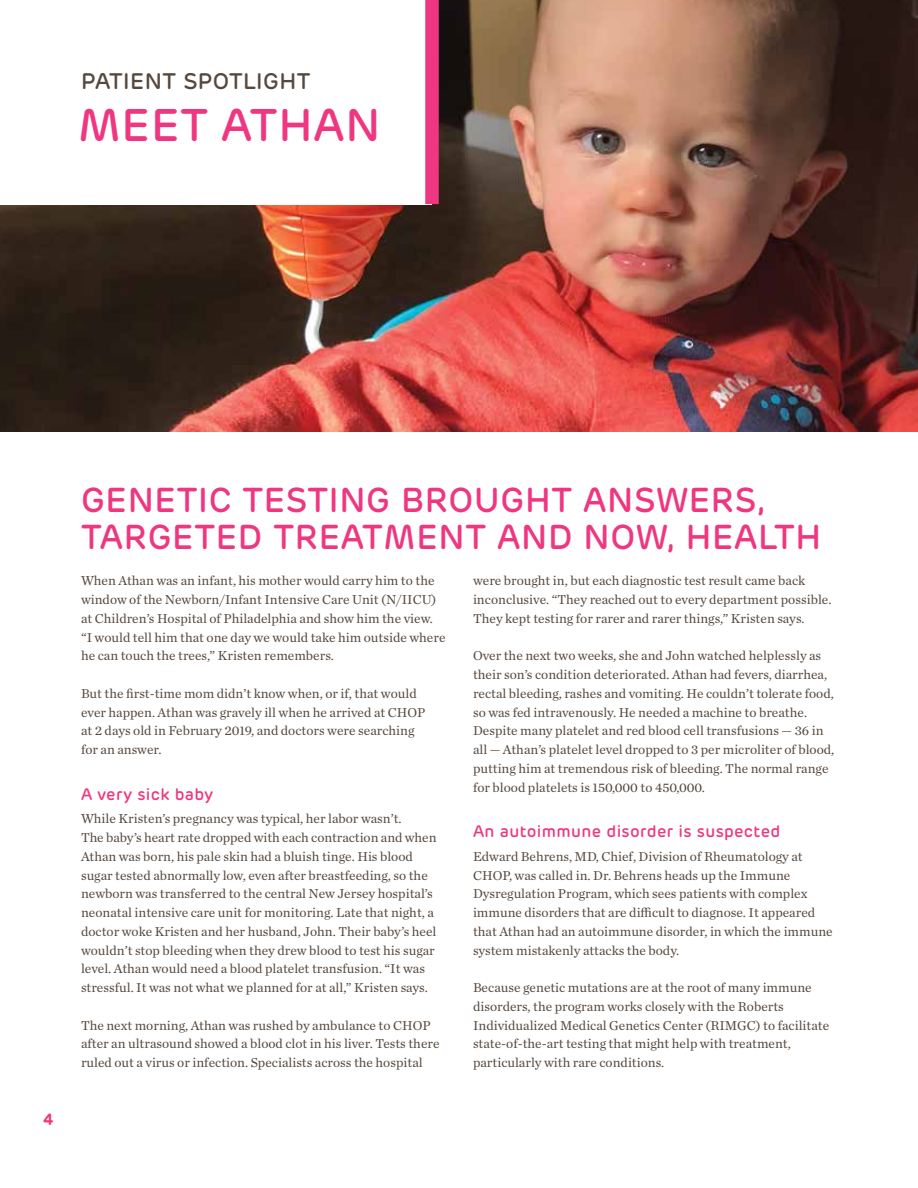
<style>
.page{position:relative;width:918px;height:1188px;background:#fff}
.page>*{position:absolute;margin:0;border:0;box-sizing:border-box;transform-origin:0 0}
.t1{font:500 45.6px "Rubrik";letter-spacing:.02em;color:#ee3780}
.t2{font:500 34.5px/37.5px "Rubrik";letter-spacing:.02em;color:#ee3780}
.t3{font:500 22.5px "Rubrik";letter-spacing:.02em;color:#56483d}
.t4{font:500 16.5px "Rubrik";letter-spacing:.02em;color:#ee3780}
.t5{font:600 16.5px "Rubrik";color:#ee3780}
.t6{font:13.5px/18.8px "Chronicle Text G1";color:#56483d}
</style>
<div class="page">
<img style="left:0;top:0;width:918px;height:432px">
<div style="left:0;top:0;width:432px;height:204px;background:#fff"></div>
<div style="left:425px;top:0;width:14px;height:204px;background:#ee3780"></div>
<h3 class="t3" style="left:81px;top:67px;width:231px">PATIENT SPOTLIGHT</h3>
<h1 class="t1" style="left:78px;top:96px;width:304px">MEET ATHAN</h1>
<p class="t5" style="left:43px;top:1108px;width:13px">4</p>
<h2 class="t2" style="left:81px;top:481px;width:742px">GENETIC TESTING BROUGHT ANSWERS,<br>TARGETED TREATMENT AND NOW, HEALTH</h2>
<p class="t6" style="left:81px;top:571px;width:366px">When Athan was an infant, his mother would carry him to the window of the Newborn/Infant Intensive Care Unit (N/IICU) at Children’s Hospital of Philadelphia and show him the view. “I would tell him that one day we would take him outside where he can touch the trees,” Kristen remembers.</p>
<p class="t6" style="left:81px;top:683px;width:346px">But the first-time mom didn’t know when, or if, that would ever happen. Athan was gravely ill when he arrived at CHOP at 2 days old in February 2019, and doctors were searching for an answer.</p>
<p class="t4" style="left:81px;top:783px;width:134px">A very sick baby</p>
<p class="t6" style="left:81px;top:809px;width:357px">While Kristen’s pregnancy was typical, her labor wasn’t.<br>The baby’s heart rate dropped with each contraction and when Athan was born, his pale skin had a bluish tinge. His blood sugar tested abnormally low, even after breastfeeding, so the newborn was transferred to the central New Jersey hospital’s neonatal intensive care unit for monitoring. Late that night, a doctor woke Kristen and her husband, John. Their baby’s heel wouldn’t stop bleeding when they drew blood to test his sugar level. Athan would need a blood platelet transfusion. “It was stressful. It was not what we planned for at all,” Kristen says.</p>
<p class="t6" style="left:81px;top:1015px;width:360px">The next morning, Athan was rushed by ambulance to CHOP after an ultrasound showed a blood clot in his liver. Tests there ruled out a virus or infection. Specialists across the hospital</p>
<p class="t6" style="left:473px;top:571px;width:360px">were brought in, but each diagnostic test result came back inconclusive. “They reached out to every department possible.<br>They kept testing for rarer and rarer things,” Kristen says.</p>
<p class="t6" style="left:473px;top:646px;width:363px">Over the next two weeks, she and John watched helplessly as their son’s condition deteriorated. Athan had fevers, diarrhea, rectal bleeding, rashes and vomiting. He couldn’t tolerate food, so was fed intravenously. He needed a machine to breathe.<br>Despite many platelet and red blood cell transfusions — 36 in all — Athan’s platelet level dropped to 3 per microliter of blood, putting him at tremendous risk of bleeding. The normal range for blood platelets is 150,000 to 450,000.</p>
<p class="t4" style="left:473px;top:821px;width:309px">An autoimmune disorder is suspected</p>
<p class="t6" style="left:473px;top:846px;width:361px">Edward Behrens, MD, Chief, Division of Rheumatology at CHOP, was called in. Dr. Behrens heads up the Immune Dysregulation Program, which sees patients with complex immune disorders that are difficult to diagnose. It appeared that Athan had an autoimmune disorder, in which the immune system mistakenly attacks the body.</p>
<p class="t6" style="left:473px;top:978px;width:358px">Because genetic mutations are at the root of many immune disorders, the program works closely with the Roberts Individualized Medical Genetics Center (RIMGC) to facilitate state-of-the-art testing that might help with treatment, particularly with rare conditions.</p>
</div>
